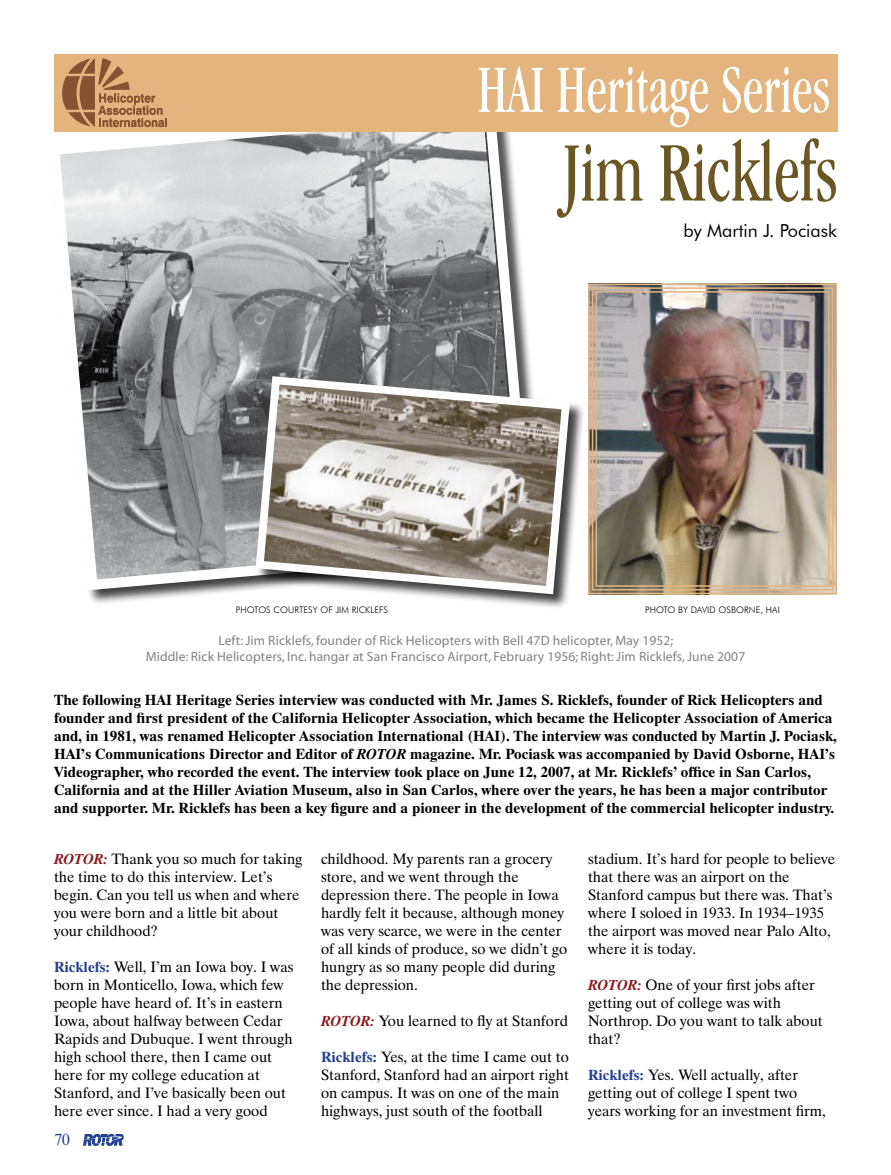
<style>
.page{position:relative;width:891px;height:1175px;background:#fff}
.page>*{position:absolute;margin:0;border:0;box-sizing:border-box;transform-origin:0 0}
.t1{font:condensed 87.9px "Garamond IT Cby BT";color:#6b5723;scale:.77 1}
.t2{font:condensed 70.2px "Garamond IT Cby BT";color:#fff;scale:.77 1}
.t3{font:18px "Futura BT";color:#000}
.t4{font:16.5px "Times New Roman";color:#25408f}
.t5{font:15px/18px "Dutch 801 BT";color:#000}
.t6{font:700 15px/18px "Dutch 801 BT";color:#000}
.t7{font:13.5px/16.2px "Myriad";letter-spacing:.01em;color:#808285;text-align:center}
.t8{font:300 9px "Futura BT";letter-spacing:.01em;color:#000}
.s1{font-style:italic}
.s2{font-weight:700;font-style:italic;color:#891a1c}
.s3{font-weight:700;color:#25408f}
</style>
<div class="page">
<svg style="left:54px;top:131px;width:485px;height:465px"></svg>
<div style="left:54px;top:54px;width:783px;height:77px;background:#e4b47f"></div>
<svg style="left:62px;top:58px;width:105px;height:69px"></svg>
<img style="left:588px;top:283px;width:249px;height:312px">
<div style="left:592px;top:287px;width:241px;height:303px;border:2px solid #e4b47f"></div>
<div style="left:596px;top:291px;width:234px;height:296px;border:2px solid #e4b47f"></div>
<div style="left:255px;top:375px;width:337px;height:241px;background:#000;opacity:.75"></div>
<svg style="left:251px;top:372px;width:323px;height:226px"></svg>
<svg style="left:83px;top:1133px;width:41px;height:13px"></svg>
<h2 class="t2" style="left:477px;top:49px;width:460px">HAI Heritage Series</h2>
<h1 class="t1" style="left:563px;top:122px;width:359px">Jim Ricklefs</h1>
<p class="t3" style="left:684px;top:219px;width:155px">by Martin J. Pociask</p>
<p class="t8" style="left:236px;top:604px;width:74px">PHOTOS COURTESY</p>
<p class="t8" style="left:321px;top:604px;width:68px">OF JIM RICKLEFS</p>
<p class="t8" style="left:645px;top:604px;width:51px">PHOTO BY DAVI</p>
<p class="t8" style="left:710px;top:604px;width:16px">D OSB</p>
<p class="t8" style="left:736px;top:604px;width:14px">ORNE</p>
<p class="t8" style="left:761px;top:604px;width:21px">, HAI</p>
<p class="t7" style="left:146px;top:633px;width:601px">Left: Jim Ricklefs, founder of Rick Helicopters with Bell 47D helicopter, May 1952;<br>Middle: Rick Helicopters, Inc. hangar at San Francisco Airport, February 1956; Right: Jim Ricklefs, June 2007</p>
<p class="t6" style="left:54px;top:691px;width:785px">The following HAI Heritage Series interview was conducted with Mr. James S. Ricklefs, founder of Rick Helicopters and founder and first president of the California Helicopter Association, which became the Helicopter Association of America and, in 1981, was renamed Helicopter Association International (HAI). The interview was conducted by Martin J. Pociask, HAI’s Communications Director and Editor of <span class="s1">ROTOR</span> magazine. Mr. Pociask was accompanied by David Osborne, HAI’s Videographer, who recorded the event. The interview took place on June 12, 2007, at Mr. Ricklefs’ office in San Carlos, California and at the Hiller Aviation Museum, also in San Carlos, where over the years, he has been a major contributor and supporter. Mr. Ricklefs has been a key figure and a pioneer in the development of the commercial helicopter industry.</p>
<p class="t5" style="left:54px;top:850px;width:250px"><span class="s2">ROTOR:</span> Thank you so much for taking the time to do this interview. Let’s begin. Can you tell us when and where you were born and a little bit about your childhood?</p>
<p class="t5" style="left:54px;top:958px;width:241px"><span class="s3">Ricklefs:</span> Well, I’m an Iowa boy. I was born in Monticello, Iowa, which few people have heard of. It’s in eastern Iowa, about halfway between Cedar Rapids and Dubuque. I went through high school there, then I came out here for my college education at Stanford, and I’ve basically been out here ever since. I had a very good</p>
<p class="t4" style="left:54px;top:1128px;width:18px">70</p>
<p class="t5" style="left:321px;top:850px;width:248px">childhood. My parents ran a grocery store, and we went through the depression there. The people in Iowa hardly felt it because, although money was very scarce, we were in the center of all kinds of produce, so we didn’t go hungry as so many people did during the depression.</p>
<p class="t5" style="left:321px;top:1012px;width:248px"><span class="s2">ROTOR:</span> You learned to fly at Stanford</p>
<p class="t5" style="left:321px;top:1048px;width:249px"><span class="s3">Ricklefs:</span> Yes, at the time I came out to Stanford, Stanford had an airport right on campus. It was on one of the main highways, just south of the football</p>
<p class="t5" style="left:588px;top:850px;width:249px">stadium. It’s hard for people to believe that there was an airport on the Stanford campus but there was. That’s where I soloed in 1933. In 1934–1935 the airport was moved near Palo Alto, where it is today.</p>
<p class="t5" style="left:588px;top:976px;width:236px"><span class="s2">ROTOR:</span> One of your first jobs after getting out of college was with<br>Northrop. Do you want to talk about that?</p>
<p class="t5" style="left:588px;top:1066px;width:239px"><span class="s3">Ricklefs:</span> Yes. Well actually, after getting out of college I spent two years working for an investment firm,</p>
</div>
